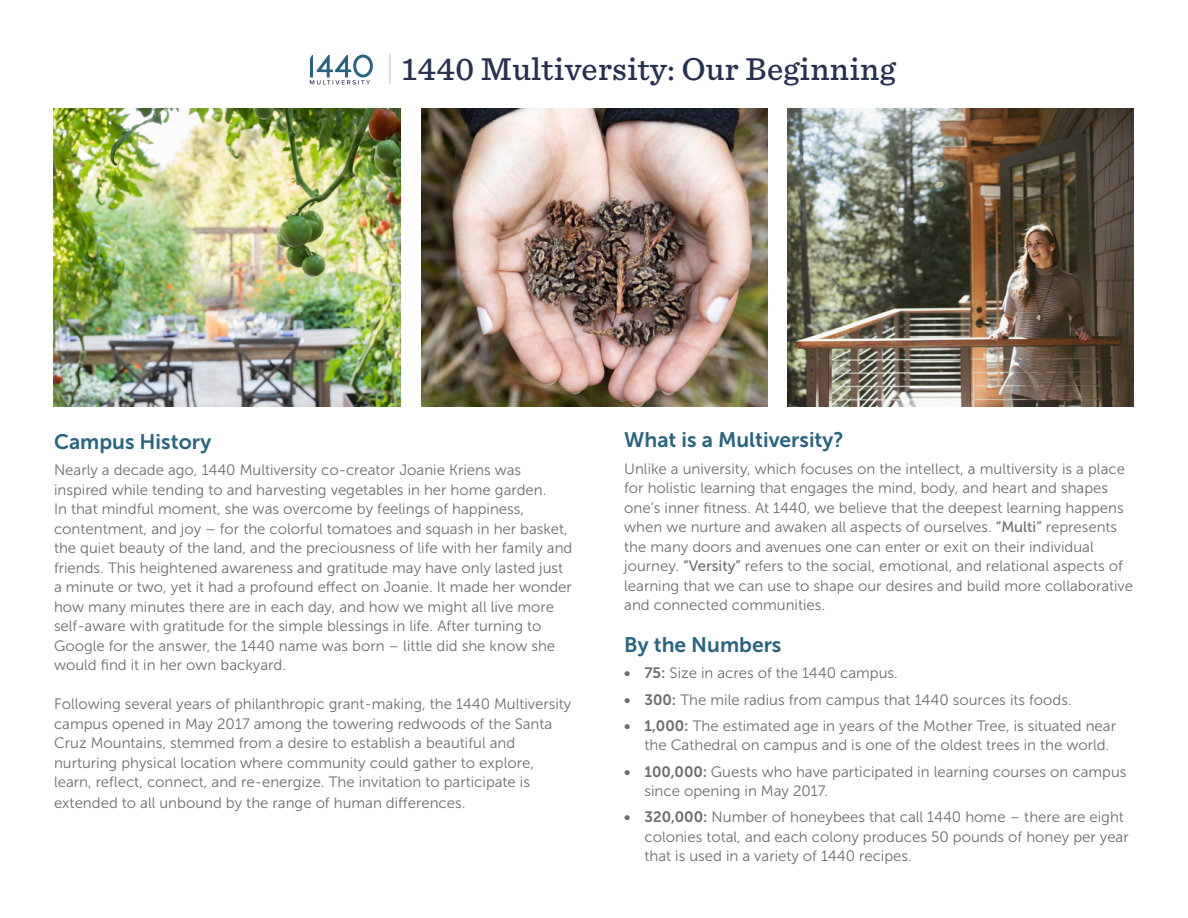
<style>
.page{position:relative;width:1188px;height:918px;background:#fff}
.page>*{position:absolute;margin:0;border:0;box-sizing:border-box;transform-origin:0 0}
.t1{font:500 33px "Sentinel";letter-spacing:.01em;color:#25314f}
.t2{font:21px "Museo Sans 700";color:#28647f}
.Body_Copy{font:15px/19.5px "Museo Sans 300";color:#6c6d70}
.s1{font-family:"Museo Sans 500"}
.s2{font-family:"Museo Sans 700"}
</style>
<div class="page">
<svg style="left:310px;top:55px;width:63px;height:30px"></svg>
<hr style="left:390px;top:54px;width:1px;height:30px;background:#bcbdc0">
<img style="left:54px;top:108px;width:346px;height:299px">
<img style="left:421px;top:108px;width:347px;height:299px">
<img style="left:788px;top:108px;width:346px;height:299px">
<p class="t1" style="left:402px;top:44px;width:495px">1440 Multiversity: Our Beginning</p>
<p class="t2" style="left:54px;top:430px;width:159px">Campus History</p>
<p class="Body_Copy" style="left:54px;top:460px;width:520px">Nearly a decade ago, 1440 Multiversity co-creator Joanie Kriens was inspired while tending to and harvesting vegetables in her home garden.<br>In that mindful moment, she was overcome by feelings of happiness, contentment, and joy – for the colorful tomatoes and squash in her basket, the quiet beauty of the land, and the preciousness of life with her family and friends. This heightened awareness and gratitude may have only lasted just a minute or two, yet it had a profound effect on Joanie. It made her wonder how many minutes there are in each day, and how we might all live more self-aware with gratitude for the simple blessings in life. After turning to Google for the answer, the 1440 name was born – little did she know she would find it in her own backyard.</p>
<p class="Body_Copy" style="left:54px;top:694px;width:519px">Following several years of philanthropic grant-making, the 1440 Multiversity campus opened in May 2017 among the towering redwoods of the Santa Cruz Mountains, stemmed from a desire to establish a beautiful and nurturing physical location where community could gather to explore, learn, reflect, connect, and re-energize. The invitation to participate is</p>
<p class="Body_Copy" style="left:54px;top:793px;width:413px">extended to all unbound by the range of human differences.</p>
<p class="t2" style="left:624px;top:428px;width:221px">What is a Multiversity?</p>
<p class="Body_Copy" style="left:624px;top:459px;width:510px">Unlike a university, which focuses on the intellect, a multiversity is a place for holistic learning that engages the mind, body, and heart and shapes one’s inner fitness. At 1440, we believe that the deepest learning happens when we nurture and awaken all aspects of ourselves. <span class="s1">“Multi”</span> represents the many doors and avenues one can enter or exit on their individual journey. <span class="s1">“Versity”</span> refers to the social, emotional, and relational aspects of learning that we can use to shape our desires and build more collaborative and connected communities.</p>
<p class="t2" style="left:624px;top:633px;width:159px">By the Numbers</p>
<p class="Body_Copy" style="left:624px;top:664px;width:275px"><span class="s2">• 75:</span> Size in acres of the 1440 campus.</p>
<p class="Body_Copy" style="left:624px;top:690px;width:449px"><span class="s2">• 300:</span> The mile radius from campus that 1440 sources its foods.</p>
<p class="Body_Copy" style="left:644px;top:716px;width:473px;text-indent:-20px"><span class="s2">• 1,000:</span> The estimated age in years of the Mother Tree, is situated near the Cathedral on campus and is one of the oldest trees in the world.</p>
<p class="Body_Copy" style="left:644px;top:762px;width:484px;text-indent:-20px"><span class="s2">• 100,000:</span> Guests who have participated in learning courses on campus since opening in May 2017.</p>
<p class="Body_Copy" style="left:644px;top:808px;width:486px;text-indent:-20px"><span class="s2">• 320,000:</span> Number of honeybees that call 1440 home – there are eight colonies total, and each colony produces 50 pounds of honey per year that is used in a variety of 1440 recipes.</p>
</div>
